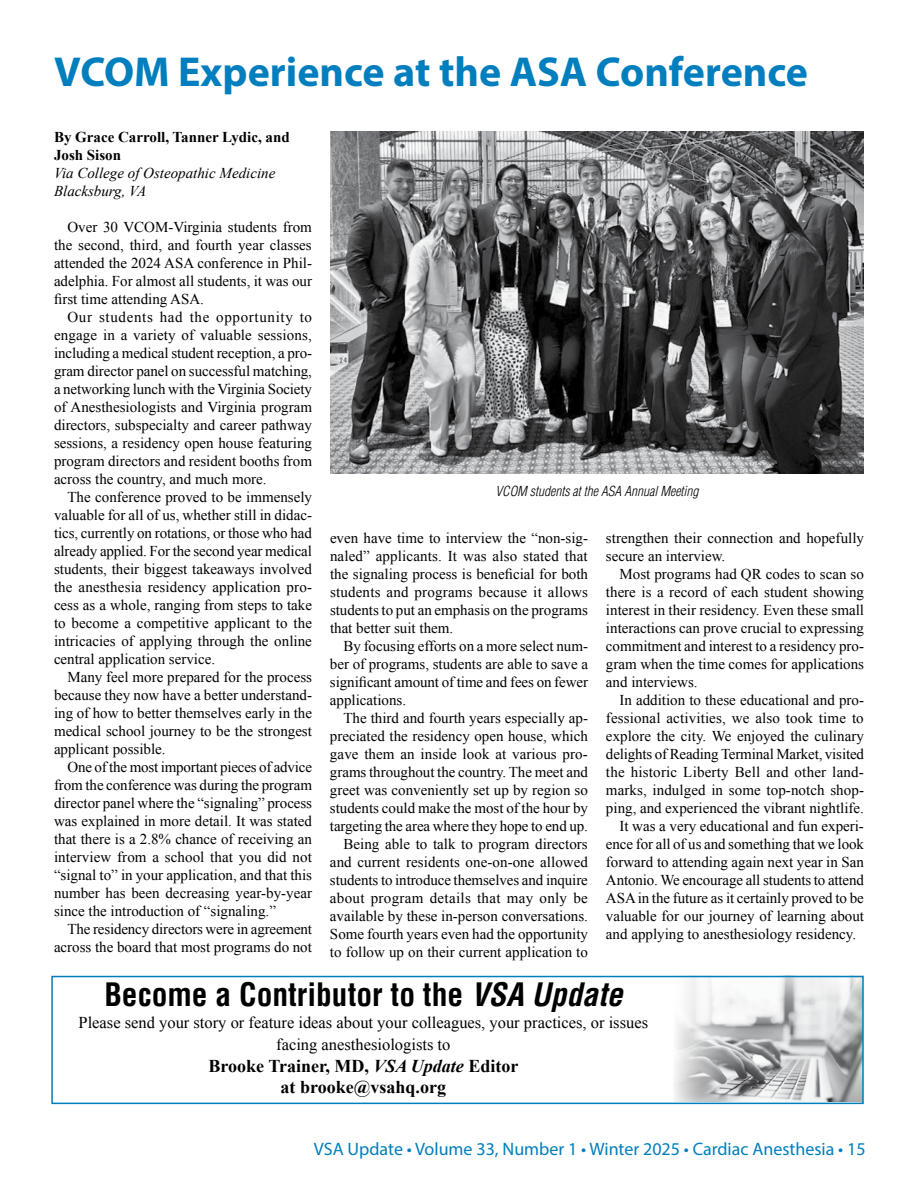
<style>
.page{position:relative;width:918px;height:1188px;background:#fff}
.page>*{position:absolute;margin:0;border:0;box-sizing:border-box;transform-origin:0 0}
.t1{font:700 42px "Myriad Pro";color:#007ebd}
.t2{font:700 condensed 31.5px "Helvetica LT Std";color:#000}
.t3{font:18px "Myriad Pro";color:#007ebd}
.t4{font:700 18px/21.6px "Times New Roman";color:#000;text-align:center}
.t5{font:16.5px/21.6px "Times New Roman";color:#000;text-align:center}
.t6{font:15px/18px "Times New Roman";color:#000;text-align:justify}
.t7{font:italic 15px/18px "Times New Roman";color:#000}
.t8{font:700 15px/18px "Times New Roman";color:#000}
.t9{font:italic 300 condensed 13.5px "Helvetica LT Std";color:#000}
.s1{font-style:italic}
</style>
<div class="page">
<img style="left:330px;top:132px;width:534px;height:341px">
<img style="left:674px;top:979px;width:187px;height:122px">
<div style="left:51px;top:976px;width:813px;height:128px;border:2px solid #007ebd"></div>
<h1 class="t1" style="left:54px;top:44px;width:756px">VCOM Experience at the ASA Conference</h1>
<p class="t8" style="left:54px;top:128px;width:237px">By Grace Carroll, Tanner Lydic, and<br>Josh Sison</p>
<p class="t7" style="left:54px;top:164px;width:223px">Via College of Osteopathic Medicine<br>Blacksburg, VA</p>
<p class="t6" style="left:54px;top:218px;width:260px;text-indent:14px">Over 30 VCOM-Virginia students from the second, third, and fourth year classes attended the 2024 ASA conference in Phil&shy;adelphia. For almost all students, it was our first time attending ASA.</p>
<p class="t6" style="left:54px;top:308px;width:260px;text-indent:14px">Our students had the opportunity to engage in a variety of valuable sessions, including a medical student reception, a pro&shy;gram director panel on successful matching, a networking lunch with the Virginia Society of Anesthesiologists and Virginia program directors, subspecialty and career pathway sessions, a residency open house featuring program directors and resident booths from across the country, and much more.</p>
<p class="t6" style="left:54px;top:488px;width:260px;text-indent:14px">The conference proved to be immensely valuable for all of us, whether still in didac&shy;tics, currently on rotations, or those who had already applied. For the second year medical students, their biggest takeaways involved the anesthesia residency application pro&shy;cess as a whole, ranging from steps to take to become a competitive applicant to the intricacies of applying through the online central application service.</p>
<p class="t6" style="left:54px;top:668px;width:260px;text-indent:14px">Many feel more prepared for the process because they now have a better understand&shy;ing of how to better themselves early in the medical school journey to be the strongest applicant possible.</p>
<p class="t6" style="left:54px;top:758px;width:260px;text-indent:14px">One of the most important pieces of advice from the conference was during the program director panel where the “signaling” process was explained in more detail. It was stated that there is a 2.8% chance of receiving an interview from a school that you did not “signal to” in your application, and that this number has been decreasing year-by-year since the introduction of “signaling.”</p>
<p class="t6" style="left:54px;top:920px;width:260px;text-align:right">The residency directors were in agreement across the board that most programs do not</p>
<p class="t9" style="left:495px;top:482px;width:205px">VCOM students at the ASA Annual Meeting</p>
<p class="t6" style="left:330px;top:529px;width:260px">even have time to interview the “non-sig&shy;naled” applicants. It was also stated that the signaling process is beneficial for both students and programs because it allows students to put an emphasis on the programs that better suit them.</p>
<p class="t6" style="left:330px;top:637px;width:260px;text-indent:14px">By focusing efforts on a more select num&shy;ber of programs, students are able to save a significant amount of time and fees on fewer applications.</p>
<p class="t6" style="left:330px;top:709px;width:260px;text-align:right">The third and fourth years especially ap&shy;preciated the residency open house, which gave them an inside look at various pro&shy;grams throughout the country. The meet and greet was conveniently set up by region so students could make the most of the hour by targeting the area where they hope to end up.<br>Being able to talk to program directors and current residents one-on-one allowed students to introduce themselves and inquire about program details that may only be available by these in-person conversations.<br>Some fourth years even had the opportunity to follow up on their current application to</p>
<p class="t6" style="left:606px;top:529px;width:260px">strengthen their connection and hopefully secure an interview.</p>
<p class="t6" style="left:606px;top:565px;width:260px;text-indent:14px">Most programs had QR codes to scan so there is a record of each student showing interest in their residency. Even these small interactions can prove crucial to expressing commitment and interest to a residency pro&shy;gram when the time comes for applications and interviews.</p>
<p class="t6" style="left:619px;top:691px;width:246px">In addition to these educational and pro-</p>
<p class="t6" style="left:606px;top:709px;width:259px">fessional activities, we also took time to</p>
<p class="t6" style="left:606px;top:727px;width:259px">explore the city. We enjoyed the culinary</p>
<p class="t6" style="left:606px;top:745px;width:260px">delights of Reading Terminal Market, visited</p>
<p class="t6" style="left:606px;top:763px;width:259px">the historic Liberty Bell and other land-</p>
<p class="t6" style="left:606px;top:781px;width:260px">marks, indulged in some top-notch shop-</p>
<p class="t6" style="left:606px;top:799px;width:260px">ping, and experienced the vibrant nightlife.</p>
<p class="t6" style="left:619px;top:817px;width:246px">It was a very educational and fun experi-</p>
<p class="t6" style="left:606px;top:835px;width:260px">ence for all of us and something that we look</p>
<p class="t6" style="left:606px;top:853px;width:260px">forward to attending again next year in San</p>
<p class="t6" style="left:606px;top:871px;width:260px">Antonio. We encourage all students to attend</p>
<p class="t6" style="left:606px;top:889px;width:259px">ASA in the future as it certainly proved to be</p>
<p class="t6" style="left:606px;top:907px;width:260px">valuable for our journey of learning about</p>
<p class="t6" style="left:606px;top:925px;width:252px">and applying to anesthesiology residency.</p>
<h2 class="t2" style="left:104px;top:975px;width:520px">Become a Contributor to the <span class="s1">VSA Update</span></h2>
<p class="t5" style="left:79px;top:1012px;width:571px">Please send your story or feature ideas about your colleagues, your practices, or issues facing anesthesiologists to</p>
<p class="t4" style="left:209px;top:1054px;width:311px">Brooke Trainer, MD, <span class="s1">VSA Update</span> Editor at brooke@vsahq.org</p>
<p class="t3" style="left:314px;top:1138px;width:553px">VSA Update • Volume 33, Number 1 • Winter 2025 • Cardiac Anesthesia • 15</p>
</div>
